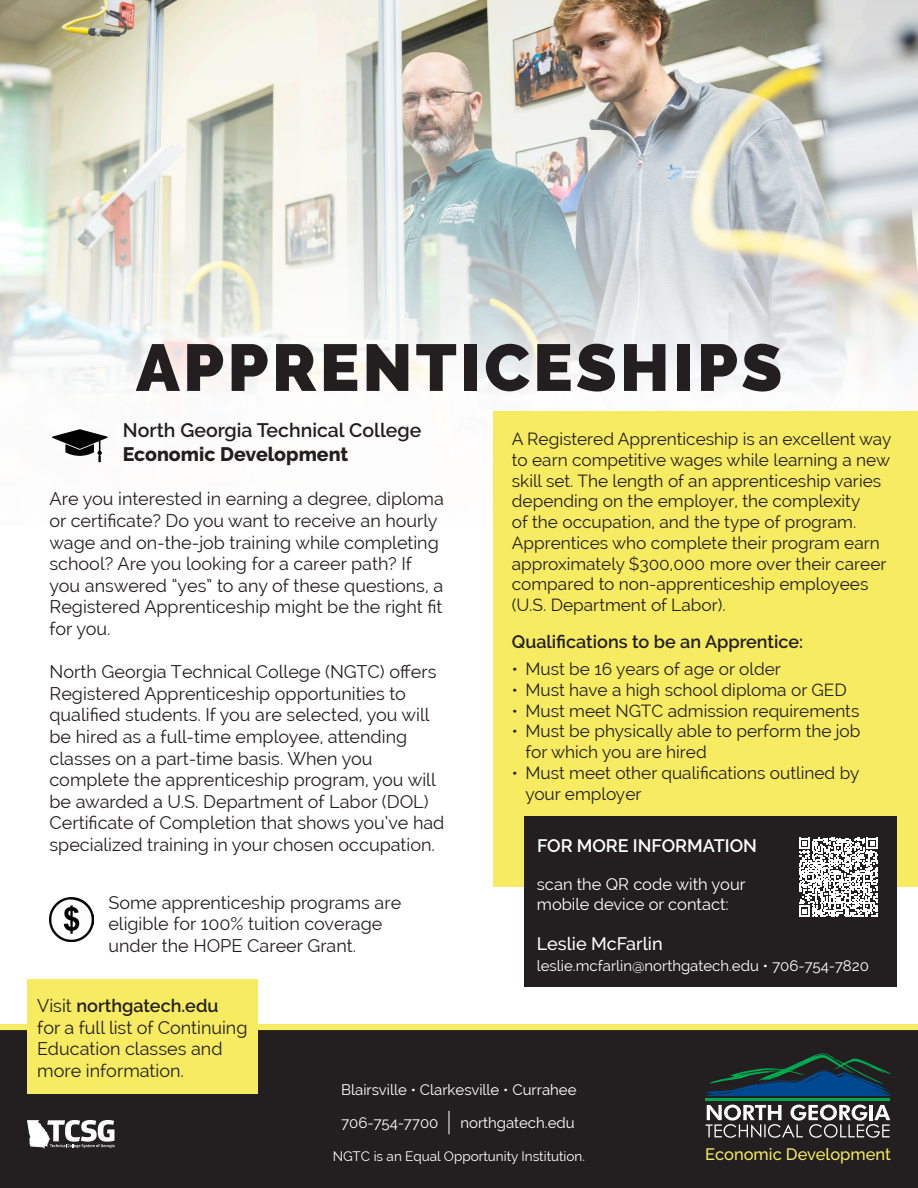
<style>
.page{position:relative;width:918px;height:1188px;background:#fff}
.page>*{position:absolute;margin:0;border:0;box-sizing:border-box;transform-origin:0 0}
.t1{font:900 66px "Raleway";letter-spacing:.05em;color:#231f20}
.t2{font:600 19.5px "Raleway";color:#231f20}
.t3{font:800 19.5px "Raleway";color:#231f20}
.t4{font:18px/21.6px "Raleway";color:#231f20}
.t5{font:600 18px "Raleway";color:#231f20}
.t6{font:600 18px "Raleway";color:#fff}
.t7{font:500 18px "Raleway";color:#fff}
.Bullet_Paragraph{font:17.25px/20.7px "Raleway";color:#231f20}
.t8{font:16.5px/19.8px "Raleway";color:#fff}
.t9{font:500 16.5px "Raleway";color:#f6eb61}
.t10{font:15px "Raleway";color:#fff}
.t11{font:13.5px "Raleway";color:#fff}
.s1{font-weight:600}
</style>
<div class="page">
<div style="left:0;top:1027px;width:918px;height:161px;background:#231f20"></div>
<div style="left:0;top:1024px;width:918px;height:6px;background:#f6eb61"></div>
<div style="left:27px;top:979px;width:231px;height:114px;background:#f6eb61"></div>
<svg style="left:449px;top:1111px;width:1px;height:23px"></svg>
<hr style="left:705px;top:1098px;width:185px;height:3px;background:#00a94f">
<svg style="left:705px;top:1053px;width:186px;height:43px"></svg>
<svg style="left:706px;top:1105px;width:184px;height:33px"></svg>
<svg style="left:27px;top:1120px;width:87px;height:29px"></svg>
<img style="left:0;top:0;width:918px;height:463px">
<div style="left:493px;top:411px;width:425px;height:476px;background:#f6eb61"></div>
<svg style="left:52px;top:429px;width:56px;height:33px"></svg>
<img style="left:50px;top:898px;width:44px;height:44px">
<div style="left:525px;top:816px;width:372px;height:171px;background:#231f20"></div>
<svg style="left:799px;top:838px;width:79px;height:79px"></svg>
<p class="t1" style="left:136px;top:329px;width:648px">APPRENTICESHIPS</p>
<p class="t2" style="left:123px;top:419px;width:300px">North Georgia Technical College</p>
<p class="t3" style="left:123px;top:443px;width:227px">Economic Development</p>
<p class="Bullet_Paragraph" style="left:512px;top:429px;width:381px">A Registered Apprenticeship is an excellent way to earn competitive wages while learning a new skill set. The length of an apprenticeship varies depending on the employer, the complexity<br>of the occupation, and the type of program.<br>Apprentices who complete their program earn approximately $300,000 more over their career compared to non-apprenticeship employees (U.S. Department of Labor).</p>
<p class="t4" style="left:50px;top:488px;width:396px">Are you interested in earning a degree, diploma or certificate? Do you want to receive an hourly wage and on-the-job training while completing school? Are you looking for a career path? If you answered “yes” to any of these questions, a Registered Apprenticeship might be the right fit for you.</p>
<p class="t4" style="left:50px;top:661px;width:396px">North Georgia Technical College (NGTC) offers Registered Apprenticeship opportunities to qualified students. If you are selected, you will be hired as a full-time employee, attending classes on a part-time basis. When you complete the apprenticeship program, you will be awarded a U.S. Department of Labor (DOL)<br>Certificate of Completion that shows you’ve had specialized training in your chosen occupation.</p>
<p class="Bullet_Paragraph" style="left:512px;top:659px;width:271px">• Must be 16 years of age or older</p>
<p class="t5" style="left:512px;top:632px;width:293px">Qualifications to be an Apprentice:</p>
<p class="Bullet_Paragraph" style="left:512px;top:680px;width:336px">• Must have a high school diploma or GED</p>
<p class="Bullet_Paragraph" style="left:512px;top:700px;width:349px">• Must meet NGTC admission requirements</p>
<p class="Bullet_Paragraph" style="left:525px;top:721px;width:337px;text-indent:-14px">• Must be physically able to perform the job for which you are hired</p>
<p class="Bullet_Paragraph" style="left:525px;top:762px;width:336px;text-indent:-14px">• Must meet other qualifications outlined by your employer</p>
<p class="t6" style="left:537px;top:836px;width:221px">FOR MORE INFORMATION</p>
<p class="t8" style="left:537px;top:874px;width:210px">scan the QR code with your mobile device or contact:</p>
<p class="t7" style="left:537px;top:933px;width:127px">Leslie McFarlin</p>
<p class="t10" style="left:537px;top:957px;width:334px">leslie.mcfarlin@northgatech.edu • 706-754-7820</p>
<p class="t4" style="left:108px;top:892px;width:295px">Some apprenticeship programs are eligible for 100% tuition coverage under the HOPE Career Grant.</p>
<p class="t4" style="left:37px;top:995px;width:212px">Visit <span class="s1">northgatech.edu<br></span>for a full list of Continuing<br>Education classes and more information.</p>
<p class="t10" style="left:341px;top:1081px;width:237px">Blairsville • Clarkesville • Currahee</p>
<p class="t10" style="left:341px;top:1114px;width:99px">706-754-7700</p>
<p class="t10" style="left:460px;top:1114px;width:116px">northgatech.edu</p>
<p class="t11" style="left:333px;top:1149px;width:254px">NGTC is an Equal Opportunity Institution.</p>
<p class="t9" style="left:705px;top:1145px;width:187px">Economic Development</p>
</div>
